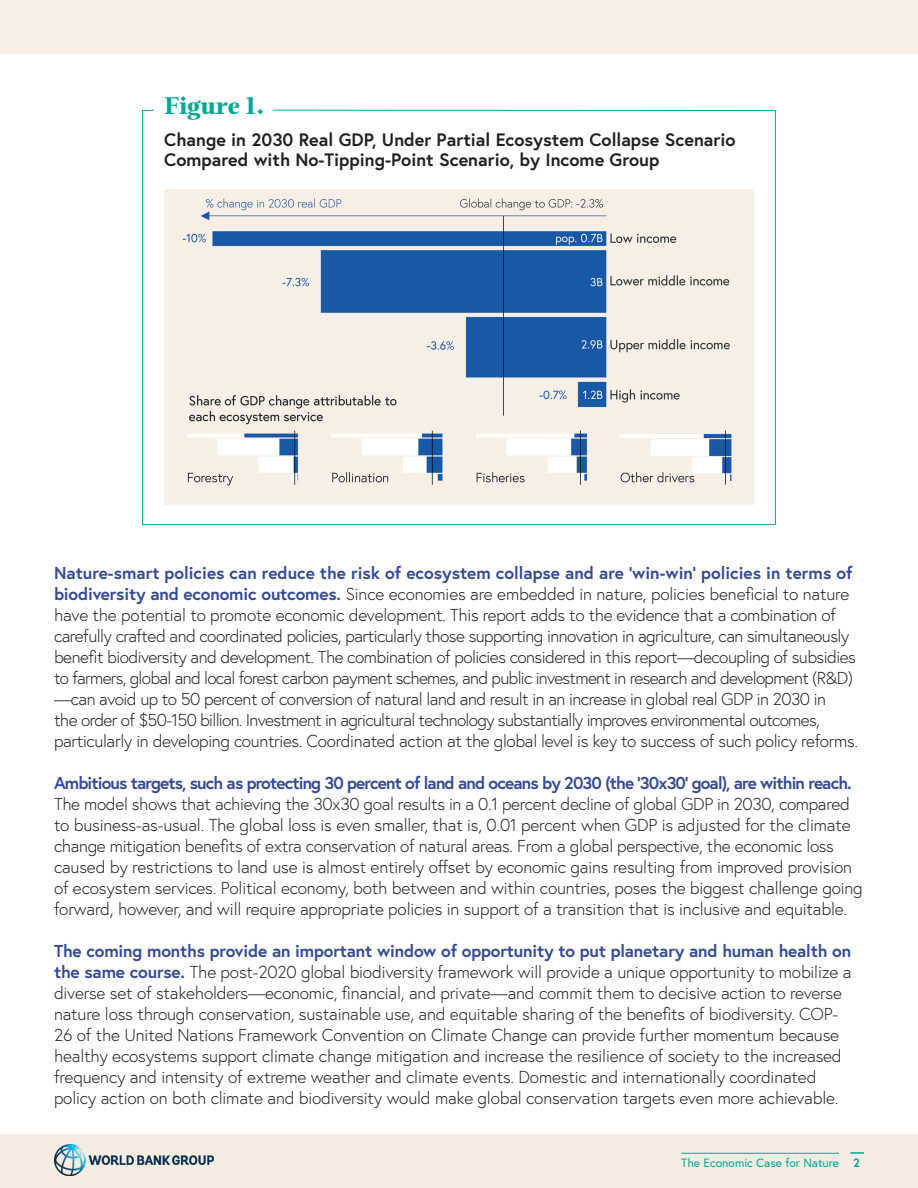
<style>
.page{position:relative;width:918px;height:1188px;background:#fff}
.page>*{position:absolute;margin:0;border:0;box-sizing:border-box;transform-origin:0 0}
.t1{font:900 24px "Magneta";color:#00a996}
.Text{font:700 18px/19.5px "Europa";color:#231f20}
.Copy{font:300 17.25px/21px "Europa";letter-spacing:-.01em;color:#231f20}
.Copy-2{font:300 17.25px/21px "Europa";letter-spacing:-.03em;color:#231f20}
.t2{font:12px "Europa";color:#00a996}
.s1{font-weight:700;color:#344998}
.s2{font-weight:700}
</style>
<div class="page">
<div style="left:0;top:1134px;width:918px;height:54px;background:#f6ece1"></div>
<div style="left:0;top:0;width:918px;height:54px;background:#f7efe5"></div>
<svg style="left:850px;top:1152px;width:14px;height:2px"></svg>
<hr style="left:681px;top:1153px;width:158px;height:1px;background:#00a996">
<img style="left:54px;top:1144px;width:159px;height:31px">
<svg style="left:142px;top:109px;width:634px;height:416px"></svg>
<p class="t1" style="left:164px;top:89px;width:102px">Figure 1.</p>
<p class="Text" style="left:164px;top:130px;width:573px">Change in 2030 Real GDP, Under Partial Ecosystem Collapse Scenario<br>Compared with No-Tipping-Point Scenario, by Income Group</p>
<p class="Copy-2" style="left:54px;top:562px;width:806px"><span class="s1">Nature-smart policies can reduce the risk of ecosystem collapse and are ‘win-win’ policies in terms of biodiversity and economic outcomes.</span> Since economies are embedded in nature, policies beneficial to nature have the potential to promote economic development. This report adds to the evidence that a combination of carefully crafted and coordinated policies, particularly those supporting innovation in agriculture, can simultaneously benefit biodiversity and development. The combination of policies considered in this report—decoupling of subsidies to farmers, global and local forest carbon payment schemes, and public investment in research and development (R&amp;D) —can avoid up to 50 percent of conversion of natural land and result in an increase in global real GDP in 2030 in<br>the order of $50-150 billion. Investment in agricultural technology substantially improves environmental outcomes, particularly in developing countries. Coordinated action at the global level is key to success of such policy reforms.</p>
<p class="Copy" style="left:54px;top:772px;width:810px"><span class="s1">Ambitious targets, such as protecting 30 percent of land and oceans by 2030 (the ‘30x30’ goal), are within reach.<br></span>The model shows that achieving the 30x30 goal results in a 0.1 percent decline of global GDP in 2030, compared to business-as-usual. The global loss is even smaller, that is, 0.01 percent when GDP is adjusted for the climate change mitigation benefits of extra conservation of natural areas. From a global perspective, the economic loss caused by restrictions to land use is almost entirely offset by economic gains resulting from improved provision of ecosystem services. Political economy, both between and within countries, poses the biggest challenge going forward, however, and will require appropriate policies in support of a transition that is inclusive and equitable.</p>
<p class="Copy" style="left:54px;top:940px;width:799px"><span class="s1">The coming months provide an important window of opportunity to put planetary and human health on the same course.</span> The post-2020 global biodiversity framework will provide a unique opportunity to mobilize a diverse set of stakeholders—economic, financial, and private—and commit them to decisive action to reverse nature loss through conservation, sustainable use, and equitable sharing of the benefits of biodiversity. COP-26 of the United Nations Framework Convention on Climate Change can provide further momentum because healthy ecosystems support climate change mitigation and increase the resilience of society to the increased frequency and intensity of extreme weather and climate events. Domestic and internationally coordinated policy action on both climate and biodiversity would make global conservation targets even more achievable.</p>
<p class="t2" style="left:681px;top:1156px;width:180px">The Economic Case for Nature <span class="s2">2</span></p>
</div>
